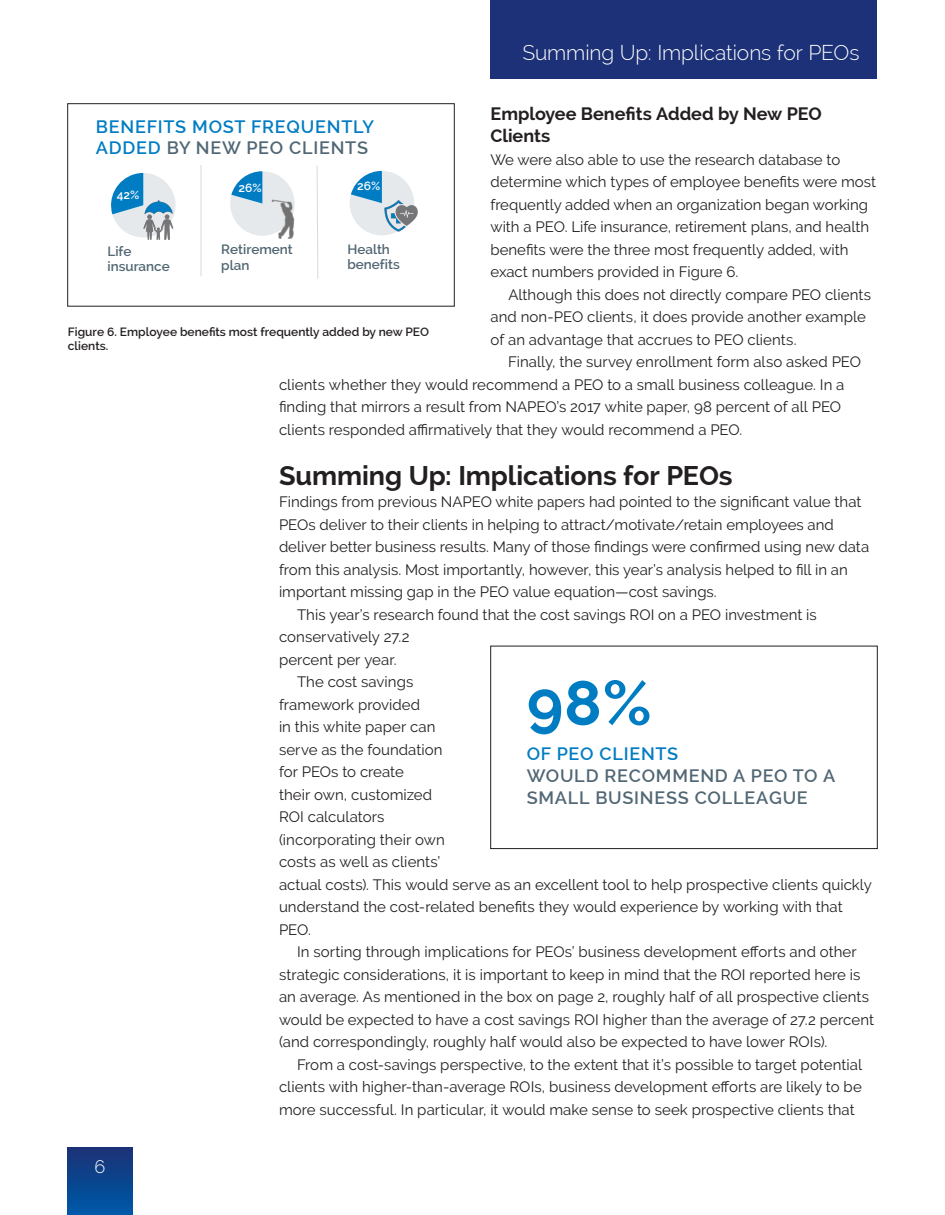
<style>
.page{position:relative;width:945px;height:1215px;background:#fff}
.page>*{position:absolute;margin:0;border:0;box-sizing:border-box;transform-origin:0 0}
.t1{font:700 62.25px "Raleway";color:#007cc3}
.Head_2{font:700 27px "Raleway";letter-spacing:-.005em;color:#231f20}
.t2{font:300 21px "Raleway";letter-spacing:-.005em;color:#fff}
.t3{font:600 18px/21.6px "Raleway";letter-spacing:.04em;color:#516773}
.t4{font:600 18px/21.6px "Raleway";letter-spacing:.04em;color:#007cc3}
.Head_3{font:700 18px/21.6px "Raleway";color:#231f20}
.t5{font:300 18px "Raleway";color:#fff}
.Text{font:15px/22.5px "Raleway";letter-spacing:.005em;color:#231f20}
.Text_first_graph{font:15px/22.5px "Raleway";color:#231f20}
.t6{font:600 13.5px/15.5px "Raleway";color:#516773}
.Table_Caption{font:600 12px/14.4px "Raleway";color:#231f20}
.t7{font:600 12px "Raleway";color:#fff}
.s1{color:#516773}
.s2{color:#007cc3}
</style>
<div class="page">
<div style="left:67px;top:1148px;width:65px;height:67px;background:linear-gradient(to bottom,#1a3176,#0059a8)"></div>
<div style="left:490px;top:0;width:388px;height:78px;background:#1c3177"></div>
<div style="left:490px;top:646px;width:388px;height:203px;border:1px solid #231f20"></div>
<svg style="left:111px;top:173px;width:62px;height:64px"></svg>
<img style="left:138px;top:194px;width:38px;height:46px">
<svg style="left:230px;top:171px;width:64px;height:65px"></svg>
<hr style="left:201px;top:165px;width:1px;height:111px;background:#d9d9d9">
<svg style="left:350px;top:171px;width:63px;height:64px"></svg>
<img style="left:383px;top:197px;width:35px;height:36px">
<img style="left:272px;top:199px;width:23px;height:39px">
<svg style="left:317px;top:165px;width:1px;height:114px"></svg>
<p class="t2" style="left:522px;top:41px;width:339px">Summing Up: Implications for PEOs</p>
<p class="Head_3" style="left:490px;top:103px;width:333px">Employee Benefits Added by New PEO<br>Clients</p>
<p class="Text_first_graph" style="left:490px;top:148px;width:387px">We were also able to use the research database to determine which types of employee benefits were most frequently added when an organization began working with a PEO. Life insurance, retirement plans, and health benefits were the three most frequently added, with exact numbers provided in Figure 6.</p>
<p class="Text" style="left:490px;top:283px;width:382px;text-indent:18px">Although this does not directly compare PEO clients and non-PEO clients, it does provide another example of an advantage that accrues to PEO clients.</p>
<p class="Text" style="left:279px;top:350px;width:584px;text-indent:229px">Finally, the survey enrollment form also asked PEO clients whether they would recommend a PEO to a small business colleague. In a finding that mirrors a result from NAPEO’s 2017 white paper, 98 percent of all PEO clients responded affirmatively that they would recommend a PEO.</p>
<p class="Head_2" style="left:279px;top:460px;width:455px">Summing Up: Implications for PEOs</p>
<p class="Text_first_graph" style="left:279px;top:491px;width:592px">Findings from previous NAPEO white papers had pointed to the significant value that PEOs deliver to their clients in helping to attract/motivate/retain employees and deliver better business results. Many of those findings were confirmed using new data from this analysis. Most importantly, however, this year’s analysis helped to fill in an important missing gap in the PEO value equation—cost savings.</p>
<p class="Text" style="left:279px;top:603px;width:539px;text-indent:18px">This year’s research found that the cost savings ROI on a PEO investment is conservatively 27.2<br>percent per year.</p>
<p class="Text" style="left:279px;top:671px;width:594px;text-indent:18px">The cost savings<br>framework provided<br>in this white paper can<br>serve as the foundation<br>for PEOs to create<br>their own, customized<br>ROI calculators<br>(incorporating their own<br>costs as well as clients’<br>actual costs). This would serve as an excellent tool to help prospective clients quickly understand the cost-related benefits they would experience by working with that<br>PEO.</p>
<p class="Text" style="left:279px;top:941px;width:597px;text-indent:18px">In sorting through implications for PEOs’ business development efforts and other strategic considerations, it is important to keep in mind that the ROI reported here is an average. As mentioned in the box on page 2, roughly half of all prospective clients would be expected to have a cost savings ROI higher than the average of 27.2 percent (and correspondingly, roughly half would also be expected to have lower ROIs).</p>
<p class="Text" style="left:279px;top:1053px;width:585px;text-align:justify;text-indent:18px">From a cost-savings perspective, to the extent that it’s possible to target potential clients with higher-than-average ROIs, business development efforts are likely to be more successful. In particular, it would make sense to seek prospective clients that</p>
<p class="t4" style="left:96px;top:116px;width:280px">BENEFITS MOST FREQUENTLY<br>ADDED <span class="s1">BY NEW PEO CLIENTS</span></p>
<p class="t7" style="left:357px;top:179px;width:25px">26%</p>
<p class="t7" style="left:239px;top:180px;width:25px">26%</p>
<p class="t7" style="left:117px;top:188px;width:24px">42%</p>
<p class="t6" style="left:347px;top:242px;width:54px">Health benefits</p>
<p class="t6" style="left:221px;top:242px;width:73px">Retirement plan</p>
<p class="t6" style="left:107px;top:244px;width:64px">Life insurance</p>
<p class="Table_Caption" style="left:68px;top:324px;width:363px">Figure 6. Employee benefits most frequently added by new PEO clients.</p>
<p class="t1" style="left:527px;top:667px;width:127px">98%</p>
<p class="t3" style="left:527px;top:743px;width:310px"><span class="s2">OF PEO CLIENTS<br></span>WOULD RECOMMEND A PEO TO A<br>SMALL BUSINESS COLLEAGUE</p>
<p class="t5" style="left:94px;top:1157px;width:12px">6</p>
</div>
